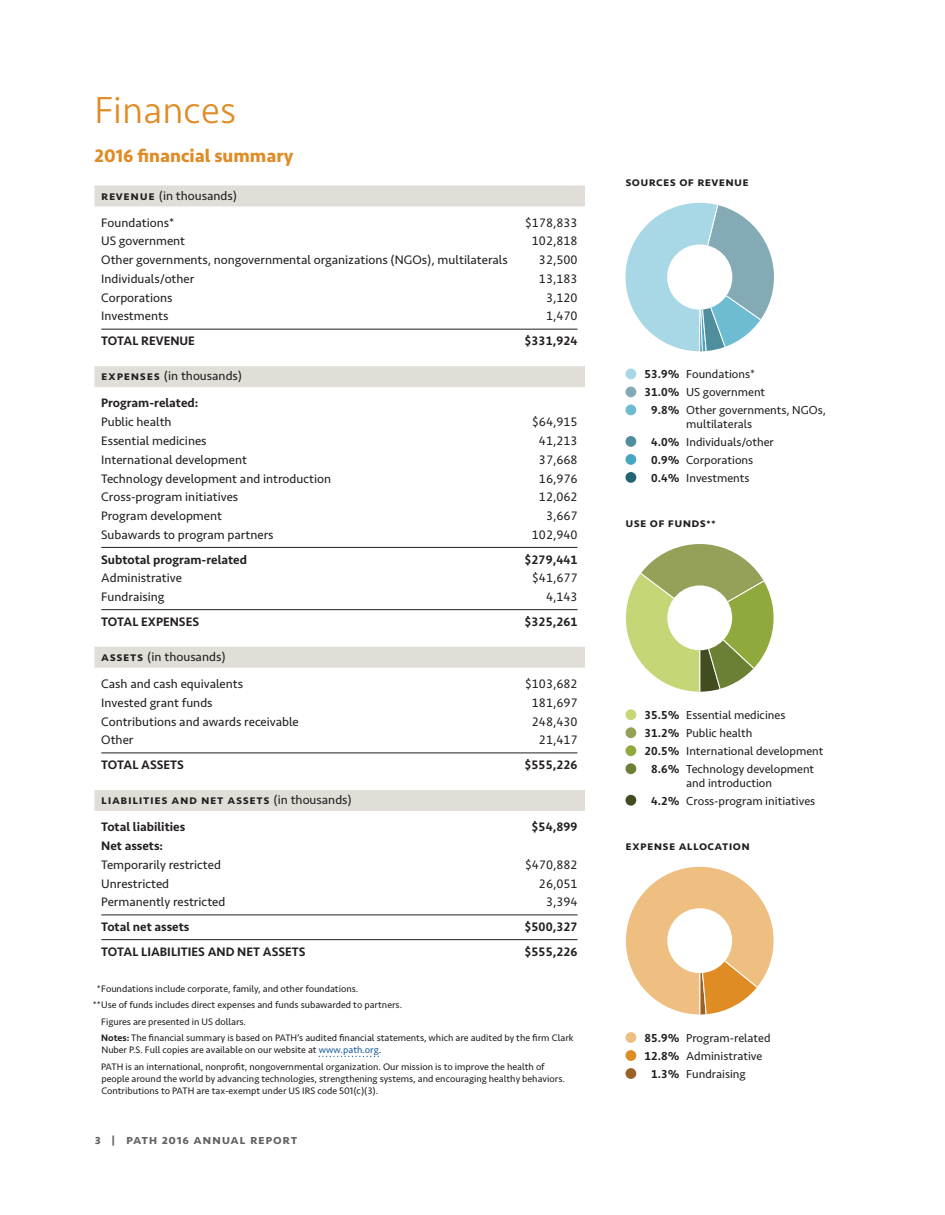
<style>
.page{position:relative;width:945px;height:1215px;background:#fff}
.page>*{position:absolute;margin:0;border:0;box-sizing:border-box;transform-origin:0 0}
.t1{font:300 39px "Seravek";color:#e08c25}
.t2{font:700 18.75px "Seravek";color:#e08c25}
.t3{font:500 13.5px "Seravek";letter-spacing:.05em;color:#636366}
.t4{font:12.75px/27px "Seravek";color:#231f20}
.t5{font:500 12.75px/27px "Seravek";color:#231f20}
.t6{font:500 12.75px/27px "Seravek";letter-spacing:.05em;color:#231f20}
.t7{font:500 12.75px "Seravek";letter-spacing:.025em;color:#231f20}
.t8{font:12px/18px "Seravek";color:#231f20}
.t9{font:9.75px/16.5px "Seravek";color:#231f20}
.s1{font-weight:500}
.s2{font-weight:400}
.s3{color:#175d9e}
</style>
<div class="page">
<div style="left:94px;top:185px;width:491px;height:21px;background:#e1ddd7"></div>
<hr style="left:101px;top:329px;width:477px;height:1px;background:#231f20">
<div style="left:94px;top:366px;width:491px;height:21px;background:#e1ddd7"></div>
<hr style="left:101px;top:547px;width:477px;height:1px;background:#231f20">
<hr style="left:101px;top:609px;width:477px;height:1px;background:#231f20">
<div style="left:94px;top:647px;width:491px;height:21px;background:#e1ddd7"></div>
<hr style="left:101px;top:753px;width:477px;height:1px;background:#231f20">
<div style="left:94px;top:790px;width:491px;height:21px;background:#e1ddd7"></div>
<hr style="left:101px;top:915px;width:477px;height:1px;background:#231f20">
<hr style="left:101px;top:939px;width:477px;height:1px;background:#231f20">
<svg style="left:626px;top:203px;width:148px;height:148px"></svg>
<div style="left:626px;top:369px;width:10px;height:10px;background:#a8d8e5;border-radius:50%"></div>
<div style="left:626px;top:387px;width:10px;height:10px;background:#84abb5;border-radius:50%"></div>
<div style="left:626px;top:405px;width:10px;height:10px;background:#6dbcd1;border-radius:50%"></div>
<div style="left:626px;top:436px;width:10px;height:11px;background:#508e9c;border-radius:50%"></div>
<div style="left:626px;top:454px;width:10px;height:11px;background:#46a7c2;border-radius:50%"></div>
<div style="left:626px;top:472px;width:10px;height:11px;background:#246575;border-radius:50%"></div>
<svg style="left:626px;top:544px;width:148px;height:148px"></svg>
<div style="left:626px;top:709px;width:10px;height:11px;background:#c5d776;border-radius:50%"></div>
<div style="left:626px;top:727px;width:10px;height:11px;background:#95a059;border-radius:50%"></div>
<div style="left:626px;top:745px;width:10px;height:11px;background:#8fa93c;border-radius:50%"></div>
<div style="left:626px;top:763px;width:10px;height:11px;background:#6b7f35;border-radius:50%"></div>
<div style="left:626px;top:795px;width:10px;height:11px;background:#414d20;border-radius:50%"></div>
<svg style="left:626px;top:867px;width:148px;height:147px"></svg>
<div style="left:626px;top:1032px;width:10px;height:11px;background:#eebf80;border-radius:50%"></div>
<div style="left:626px;top:1050px;width:10px;height:11px;background:#e08c25;border-radius:50%"></div>
<div style="left:626px;top:1068px;width:10px;height:11px;background:#9a6226;border-radius:50%"></div>
<svg style="left:319px;top:1056px;width:60px;height:1px"></svg>
<h1 class="t1" style="left:94px;top:87px;width:143px">Finances</h1>
<h2 class="t2" style="left:94px;top:144px;width:200px">2016 financial summary</h2>
<p class="t4" style="left:101px;top:182px;width:137px"><span class="s1">Revenue</span> (in thousands)<br>Foundations*</p>
<p class="t4" style="left:525px;top:209px;width:54px">$178,833</p>
<p class="t4" style="left:101px;top:228px;width:85px">US government</p>
<p class="t4" style="left:532px;top:228px;width:47px">102,818</p>
<p class="t4" style="left:101px;top:247px;width:408px">Other governments, nongovernmental organizations (NGOs), multilaterals</p>
<p class="t4" style="left:539px;top:247px;width:40px">32,500</p>
<p class="t4" style="left:101px;top:265px;width:95px">Individuals/other</p>
<p class="t4" style="left:539px;top:265px;width:40px">13,183</p>
<p class="t4" style="left:101px;top:284px;width:73px">Corporations</p>
<p class="t4" style="left:546px;top:284px;width:33px">3,120</p>
<p class="t4" style="left:101px;top:303px;width:69px">Investments</p>
<p class="t4" style="left:546px;top:303px;width:33px">1,470</p>
<p class="t5" style="left:101px;top:328px;width:95px">TOTAL REVENUE</p>
<p class="t5" style="left:525px;top:328px;width:54px">$331,924</p>
<p class="t5" style="left:101px;top:363px;width:143px">Expenses <span class="s2">(in thousands)<br></span>Program-related:</p>
<p class="t4" style="left:101px;top:409px;width:72px">Public health</p>
<p class="t4" style="left:532px;top:409px;width:47px">$64,915</p>
<p class="t4" style="left:101px;top:427px;width:107px">Essential medicines</p>
<p class="t4" style="left:539px;top:427px;width:40px">41,213</p>
<p class="t4" style="left:101px;top:446px;width:147px">International development</p>
<p class="t4" style="left:539px;top:446px;width:40px">37,668</p>
<p class="t4" style="left:101px;top:465px;width:231px">Technology development and introduction</p>
<p class="t4" style="left:539px;top:465px;width:40px">16,976</p>
<p class="t4" style="left:101px;top:484px;width:139px">Cross-program initiatives</p>
<p class="t4" style="left:539px;top:484px;width:40px">12,062</p>
<p class="t4" style="left:101px;top:502px;width:122px">Program development</p>
<p class="t4" style="left:546px;top:502px;width:33px">3,667</p>
<p class="t4" style="left:101px;top:521px;width:174px">Subawards to program partners</p>
<p class="t4" style="left:532px;top:521px;width:47px">102,940</p>
<p class="t5" style="left:101px;top:546px;width:147px">Subtotal program-related</p>
<p class="t5" style="left:525px;top:546px;width:54px">$279,441</p>
<p class="t4" style="left:101px;top:565px;width:82px">Administrative</p>
<p class="t4" style="left:532px;top:565px;width:47px">$41,677</p>
<p class="t4" style="left:101px;top:583px;width:65px">Fundraising</p>
<p class="t4" style="left:546px;top:583px;width:33px">4,143</p>
<p class="t5" style="left:101px;top:608px;width:99px">TOTAL EXPENSES</p>
<p class="t5" style="left:525px;top:608px;width:54px">$325,261</p>
<p class="t4" style="left:101px;top:643px;width:143px"><span class="s1">Assets</span> (in thousands)<br>Cash and cash equivalents</p>
<p class="t4" style="left:525px;top:670px;width:54px">$103,682</p>
<p class="t4" style="left:101px;top:689px;width:113px">Invested grant funds</p>
<p class="t4" style="left:532px;top:689px;width:47px">181,697</p>
<p class="t4" style="left:101px;top:708px;width:199px">Contributions and awards receivable</p>
<p class="t4" style="left:532px;top:708px;width:47px">248,430</p>
<p class="t4" style="left:101px;top:727px;width:34px">Other</p>
<p class="t4" style="left:539px;top:727px;width:40px">21,417</p>
<p class="t5" style="left:101px;top:751px;width:84px">TOTAL ASSETS</p>
<p class="t5" style="left:525px;top:751px;width:54px">$555,226</p>
<p class="t6" style="left:101px;top:787px;width:252px">Liabilities and net assets <span class="s2">(in thousands)<br></span>Total liabilities</p>
<p class="t5" style="left:532px;top:814px;width:47px">$54,899</p>
<p class="t5" style="left:101px;top:832px;width:63px">Net assets:</p>
<p class="t4" style="left:101px;top:851px;width:121px">Temporarily restricted</p>
<p class="t4" style="left:525px;top:851px;width:54px">$470,882</p>
<p class="t4" style="left:101px;top:870px;width:69px">Unrestricted</p>
<p class="t4" style="left:539px;top:870px;width:40px">26,051</p>
<p class="t4" style="left:101px;top:889px;width:126px">Permanently restricted</p>
<p class="t4" style="left:546px;top:889px;width:33px">3,394</p>
<p class="t5" style="left:101px;top:913px;width:90px">Total net assets</p>
<p class="t5" style="left:525px;top:913px;width:54px">$500,327</p>
<p class="t5" style="left:101px;top:938px;width:206px">TOTAL LIABILITIES AND NET ASSETS</p>
<p class="t5" style="left:525px;top:938px;width:54px">$555,226</p>
<p class="t9" style="left:97px;top:980px;width:263px">*Foundations include corporate, family, and other foundations.</p>
<p class="t9" style="left:93px;top:997px;width:311px">**Use of funds includes direct expenses and funds subawarded to partners.</p>
<p class="t9" style="left:101px;top:1013px;width:146px">Figures are presented in US dollars.</p>
<p class="t9" style="left:101px;top:1030px;width:474px"><span class="s1">Notes:</span> The financial summary is based on PATH’s audited financial statements, which are audited by the firm Clark</p>
<p class="t9" style="left:101px;top:1042px;width:445px">Nuber P.S. Full copies are available on our website at <span class="s3">www.path.org</span>.<br>PATH is an international, nonprofit, nongovernmental organization. Our mission is to improve the health of</p>
<p class="t9" style="left:101px;top:1073px;width:465px;line-height:12px">people around the world by advancing technologies, strengthening systems, and encouraging healthy behaviors.<br>Contributions to PATH are tax-exempt under US IRS code 501(c)(3).</p>
<p class="t3" style="left:95px;top:1131px;width:203px">3 | PATH 2016 annual report</p>
<p class="t7" style="left:626px;top:174px;width:125px">Sources of revenue</p>
<p class="t8" style="left:645px;top:365px;width:112px"><span class="s1">53.9%</span> Foundations*</p>
<p class="t8" style="left:645px;top:383px;width:122px"><span class="s1">31.0%</span> US government</p>
<p class="t8" style="left:651px;top:401px;width:176px"><span class="s1">9.8%</span> Other governments, NGOs,</p>
<p class="t8" style="left:651px;top:415px;width:124px;text-indent:35px">multilaterals<br><span class="s1">4.0%</span> Individuals/other<br><span class="s1">0.9%</span> Corporations<br><span class="s1">0.4%</span> Investments</p>
<p class="t5" style="left:626px;top:509px;width:92px">Use of funds**</p>
<p class="t8" style="left:645px;top:706px;width:142px"><span class="s1">35.5%</span> Essential medicines</p>
<p class="t8" style="left:645px;top:724px;width:110px"><span class="s1">31.2%</span> Public health</p>
<p class="t8" style="left:645px;top:742px;width:180px"><span class="s1">20.5%</span> International development</p>
<p class="t8" style="left:651px;top:760px;width:165px"><span class="s1">8.6%</span> Technology development</p>
<p class="t8" style="left:651px;top:774px;width:166px;text-indent:35px">and introduction<br><span class="s1">4.2%</span> Cross-program initiatives</p>
<p class="t7" style="left:626px;top:837px;width:126px">Expense allocation</p>
<p class="t8" style="left:645px;top:1029px;width:128px"><span class="s1">85.9%</span> Program-related</p>
<p class="t8" style="left:645px;top:1047px;width:119px"><span class="s1">12.8%</span> Administrative</p>
<p class="t8" style="left:651px;top:1065px;width:96px"><span class="s1">1.3%</span> Fundraising</p>
</div>
